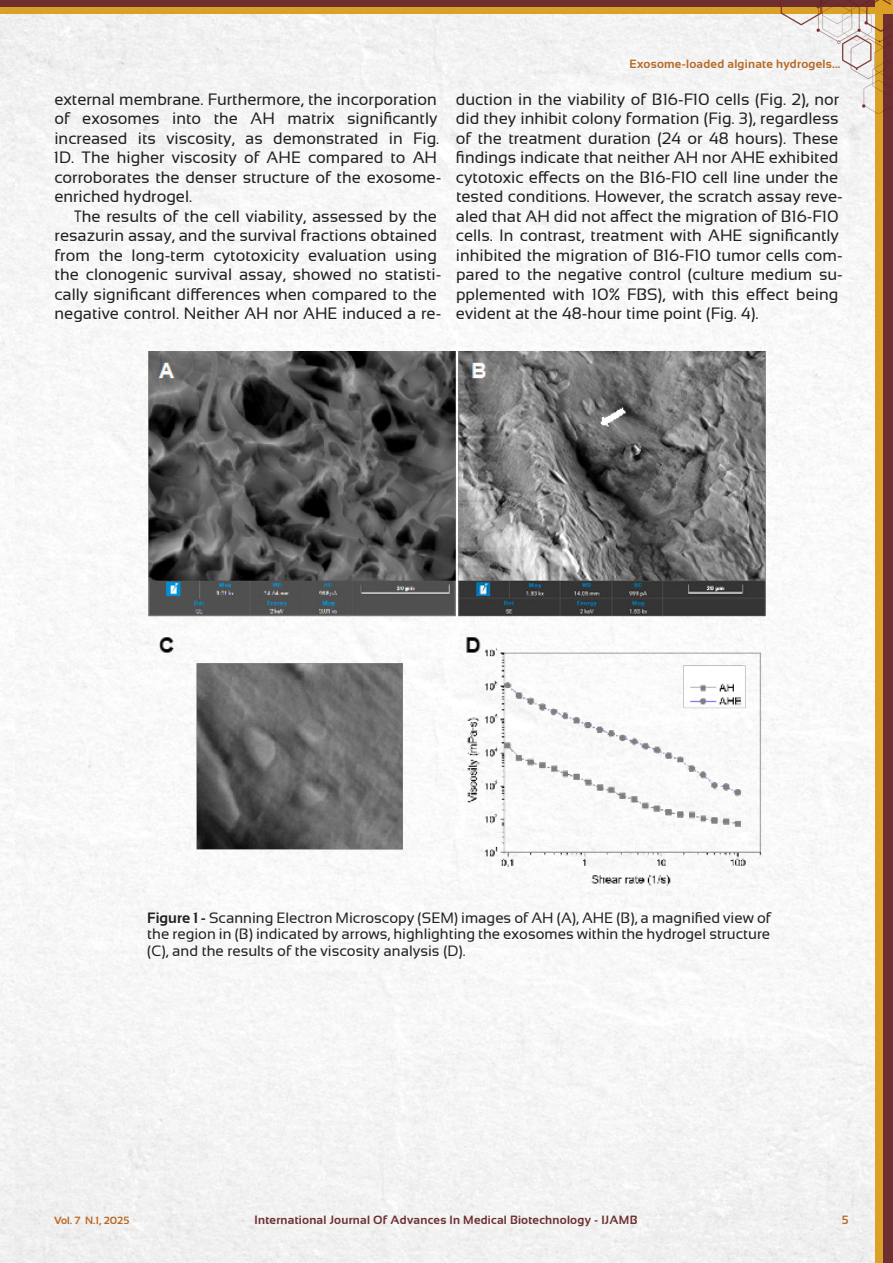
<style>
.page{position:relative;width:893px;height:1263px;background:#fff}
.page>*{position:absolute;margin:0;border:0;box-sizing:border-box;transform-origin:0 0}
.t1{font:16.5px/19.5px "Sansation";color:#231f20}
.t2{font:16.5px/19.5px "Sansation";color:#231f20;scale:.8 1}
.t3{font:15px/16.5px "Sansation";color:#231f20;text-align:justify}
.t4{font:700 12px "Sansation";letter-spacing:.02em;color:#6d2f30}
.t5{font:700 12px "Sansation";letter-spacing:.02em;color:#b76926}
.t6{font:700 10.5px "Sansation";color:#b76926}
.s1{font-weight:700}
</style>
<div class="page">
<div style="left:15px;top:14px;width:861px;height:1249px;background:#f6f6f6"></div>
<div style="left:882px;top:0;width:11px;height:1263px;background:#6d2f30"></div>
<div style="left:876px;top:0;width:7px;height:1263px;background:#daa126"></div>
<div style="left:0;top:0;width:890px;height:9px;background:#6d2f30"></div>
<div style="left:0;top:7px;width:893px;height:7px;background:#daa126"></div>
<div style="left:876px;top:0;width:17px;height:8px;background:#daa126"></div>
<img style="left:725px;top:0;width:166px;height:114px">
<img style="left:146px;top:352px;width:622px;height:547px">
<p class="t1" style="left:54px;top:89px;width:389px">external membrane. Furthermore, the incorporation of exosomes into the AH matrix significantly increased its viscosity, as demonstrated in Fig.<br>1D. The higher viscosity of AHE compared to AH corroborates the denser structure of the exosome&shy;enriched hydrogel.</p>
<p class="t2" style="left:54px;top:206px;width:485px;text-indent:20px">The results of the cell viability, assessed by the resazurin assay, and the survival fractions obtained from the long-term cytotoxicity evaluation using the clonogenic survival assay, showed no statisti&shy;cally significant differences when compared to the negative control. Neither AH nor AHE induced a re-</p>
<p class="t5" style="left:629px;top:58px;width:213px">Exosome-loaded alginate hydrogels...</p>
<p class="t1" style="left:456px;top:89px;width:388px">duction in the viability of B16-F10 cells (Fig. 2), nor did they inhibit colony formation (Fig. 3), regardless of the treatment duration (24 or 48 hours). These findings indicate that neither AH nor AHE exhibited cytotoxic effects on the B16-F10 cell line under the tested conditions. However, the scratch assay reve&shy;aled that AH did not affect the migration of B16-F10 cells. In contrast, treatment with AHE significantly inhibited the migration of B16-F10 tumor cells com&shy;pared to the negative control (culture medium su&shy;pplemented with 10% FBS), with this effect being evident at the 48-hour time point (Fig. 4).</p>
<p class="t3" style="left:147px;top:909px;width:626px"><span class="s1">Figure 1 -</span> Scanning Electron Microscopy (SEM) images of AH (A), AHE (B), a magnified view of the region in (B) indicated by arrows, highlighting the exosomes within the hydrogel structure (C), and the results of the viscosity analysis (D).</p>
<p class="t6" style="left:54px;top:1214px;width:77px">Vol. 7 N.1, 2025</p>
<p class="t4" style="left:255px;top:1213px;width:384px">International Journal Of Advances In Medical Biotechnology - IJAMB</p>
<p class="t5" style="left:842px;top:1213px;width:8px">5</p>
</div>
